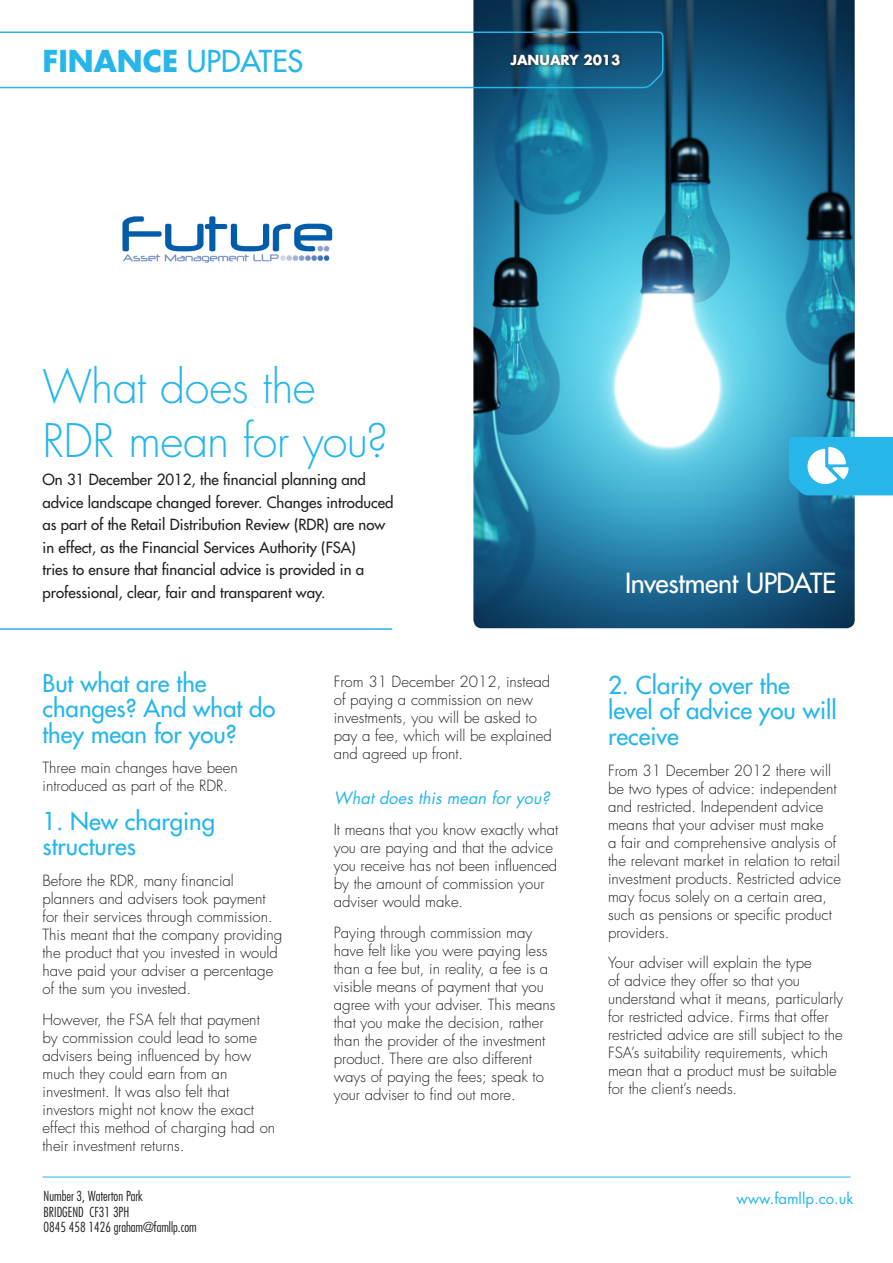
<style>
.page{position:relative;width:893px;height:1263px;background:#fff}
.page>*{position:absolute;margin:0;border:0;box-sizing:border-box;transform-origin:0 0}
.Heading{font:300 45px/54px "Futura Std";letter-spacing:-.015em;color:#26b6ea}
.t1{font:700 29.4px "Futura Std";color:#26b6ea}
.t2{font:500 27px "Futura Std";letter-spacing:-.02em;color:#fff}
.Main_Titles{font:500 24px/25.5px "Futura Std";color:#26b6ea}
.headers{font:italic 16.5px "Futura Std";color:#26b6ea}
.t3{font:300 15px/18px "Futura Std";color:#231f20}
.Title_Styles{font:500 15px/22.5px "Futura Std";color:#231f20}
.t4{font:15px "Futura Std";color:#26b6ea}
.contact_details{font:300 condensed 13.5px "Futura Std";color:#231f20}
.t5{font:700 13.5px "Futura Std";color:#fff}
.s1{font-weight:500}
</style>
<div class="page">
<img style="left:473px;top:0;width:382px;height:628px">
<svg style="left:0;top:31px;width:664px;height:58px"></svg>
<hr style="left:43px;top:1177px;width:807px;height:1px;background:#26b6ea">
<svg style="left:506px;top:50px;width:118px;height:20px"></svg>
<hr style="left:0;top:628px;width:392px;height:2px;background:#26b6ea">
<svg style="left:789px;top:437px;width:104px;height:58px"></svg>
<img style="left:122px;top:216px;width:211px;height:47px">
<p class="t1" style="left:43px;top:42px;width:262px">FINANCE <span class="s1">UPDATES</span></p>
<p class="t5" style="left:510px;top:51px;width:112px">JANUARY 2013</p>
<p class="Heading" style="left:43px;top:361px;width:347px">What does the<br>RDR mean for you?</p>
<p class="Title_Styles" style="left:43px;top:469px;width:352px">On 31 December 2012, the financial planning and advice landscape changed forever. Changes introduced as part of the Retail Distribution Review (RDR) are now in effect, as the Financial Services Authority (FSA)<br>tries to ensure that financial advice is provided in a professional, clear, fair and transparent way.</p>
<p class="Main_Titles" style="left:43px;top:670px;width:234px">But what are the changes? And what do they mean for you?</p>
<p class="t3" style="left:43px;top:759px;width:197px">Three main changes have been introduced as part of the RDR.</p>
<p class="Main_Titles" style="left:43px;top:808px;width:174px">1. New charging structures</p>
<p class="t3" style="left:43px;top:872px;width:241px">Before the RDR, many financial planners and advisers took payment for their services through commission.<br>This meant that the company providing the product that you invested in would have paid your adviser a percentage of the sum you invested.</p>
<p class="t3" style="left:43px;top:1011px;width:234px">However, the FSA felt that payment by commission could lead to some advisers being influenced by how much they could earn from an investment. It was also felt that investors might not know the exact effect this method of charging had on their investment returns.</p>
<p class="t3" style="left:334px;top:673px;width:219px">From 31 December 2012, instead of paying a commission on new investments, you will be asked to pay a fee, which will be explained and agreed up front.</p>
<p class="headers" style="left:334px;top:787px;width:217px">What does this mean for you?</p>
<p class="t3" style="left:334px;top:821px;width:226px">It means that you know exactly what you are paying and that the advice you receive has not been influenced by the amount of commission your adviser would make.</p>
<p class="t3" style="left:334px;top:923px;width:223px">Paying through commission may have felt like you were paying less than a fee but, in reality, a fee is a visible means of payment that you agree with your adviser. This means that you make the decision, rather than the provider of the investment product. There are also different ways of paying the fees; speak to your adviser to find out more.</p>
<p class="t2" style="left:625px;top:566px;width:213px">Investment UPDATE</p>
<p class="Main_Titles" style="left:608px;top:672px;width:230px">2. Clarity over the level of advice you will receive</p>
<p class="t3" style="left:608px;top:761px;width:234px">From 31 December 2012 there will be two types of advice: independent and restricted. Independent advice means that your adviser must make<br>a fair and comprehensive analysis of the relevant market in relation to retail investment products. Restricted advice may focus solely on a certain area, such as pensions or specific product providers.</p>
<p class="t3" style="left:608px;top:954px;width:237px">Your adviser will explain the type<br>of advice they offer so that you understand what it means, particularly for restricted advice. Firms that offer restricted advice are still subject to the FSA’s suitability requirements, which mean that a product must be suitable for the client’s needs.</p>
<p class="contact_details" style="left:44px;top:1188px;width:101px">Number 3, Waterton Park</p>
<p class="t4" style="left:736px;top:1189px;width:119px">www.famllp.co.uk</p>
<p class="contact_details" style="left:44px;top:1203px;width:87px">BRIDGEND CF31 3PH</p>
<p class="contact_details" style="left:44px;top:1219px;width:155px">0845 458 1426 graham@famllp.com</p>
</div>
